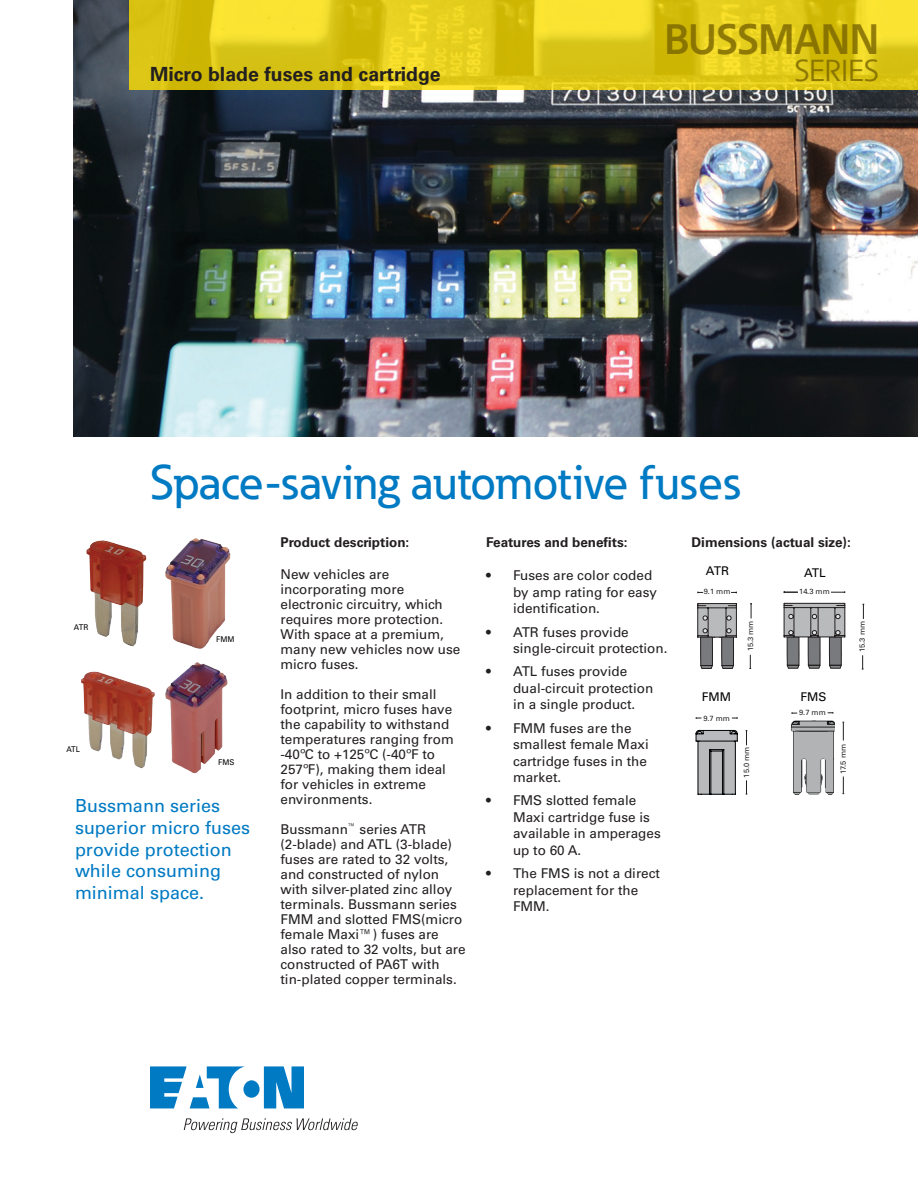
<style>
.page{position:relative;width:918px;height:1188px;background:#fff}
.page>*{position:absolute;margin:0;border:0;box-sizing:border-box;transform-origin:0 0}
.t1{font:500 48px "Eaton";color:#007ac3}
.t2{font:700 42px "Eaton";letter-spacing:.005em;color:#796400}
.t3{font:30px "Eaton";letter-spacing:-.005em;color:#796400}
.t4{font:700 19.5px "Univers LT Std";color:#231f20}
.t5{font:18px/21.6px "Univers LT Std";color:#007ac3}
.t6{font:13.5px/15px "Univers LT Std";color:#231f20}
.t7{font:700 13.5px "Univers LT Std";color:#231f20}
._00_Product__Line_3{font:12px "Univers LT Std";color:#000}
.t8{font:9px "Univers LT Std";letter-spacing:-.035em;color:#231f20}
._00_Product__Line_3-2{font:7.95px "Univers LT Std";color:#000;scale:.95 1}
._00_Product__Line_3-3{font:7.5px "Univers LT Std";color:#231f20}
</style>
<div class="page">
<img style="left:790px;top:720px;width:45px;height:75px">
<img style="left:86px;top:540px;width:61px;height:107px">
<img style="left:165px;top:538px;width:66px;height:111px">
<img style="left:73px;top:0;width:845px;height:436px">
<svg style="left:129px;top:0;width:789px;height:90px;background:#e0ca19"></svg>
<svg style="left:150px;top:1066px;width:154px;height:42px"></svg>
<svg style="left:184px;top:1118px;width:174px;height:15px"></svg>
<img style="left:81px;top:671px;width:74px;height:98px">
<svg style="left:749px;top:655px;width:2px;height:14px"></svg>
<svg style="left:750px;top:603px;width:2px;height:15px"></svg>
<svg style="left:698px;top:603px;width:39px;height:66px"></svg>
<svg style="left:831px;top:591px;width:14px;height:2px"></svg>
<svg style="left:784px;top:603px;width:61px;height:65px"></svg>
<svg style="left:784px;top:591px;width:14px;height:2px"></svg>
<svg style="left:863px;top:604px;width:1px;height:15px"></svg>
<svg style="left:862px;top:655px;width:2px;height:15px"></svg>
<svg style="left:696px;top:730px;width:41px;height:64px;background:#9c9ea0"></svg>
<svg style="left:732px;top:717px;width:6px;height:2px"></svg>
<svg style="left:746px;top:780px;width:1px;height:15px"></svg>
<svg style="left:746px;top:730px;width:1px;height:15px"></svg>
<img style="left:165px;top:662px;width:63px;height:112px">
<svg style="left:842px;top:777px;width:2px;height:17px"></svg>
<svg style="left:842px;top:722px;width:2px;height:19px"></svg>
<svg style="left:828px;top:712px;width:6px;height:2px"></svg>
<p class="t4" style="left:150px;top:63px;width:292px">Micro blade fuses and cartridge</p>
<h2 class="t2" style="left:664px;top:13px;width:216px">BUSSMANN</h2>
<h3 class="t3" style="left:795px;top:52px;width:86px">SERIES</h3>
<p class="t1" style="left:150px;top:453px;width:591px">Space-saving automotive fuses</p>
<p class="t7" style="left:486px;top:535px;width:143px">Features and benefits:</p>
<p class="t6" style="left:513px;top:567px;width:146px;line-height:16.5px;text-indent:-27px">• Fuses are color coded by amp rating for easy identification.</p>
<p class="t6" style="left:513px;top:624px;width:156px;line-height:16.5px;text-indent:-27px">• ATR fuses provide single-circuit protection.</p>
<p class="t6" style="left:513px;top:663px;width:142px;line-height:16.5px;text-indent:-27px">• ATL fuses provide dual-circuit protection in a single product.</p>
<p class="t6" style="left:513px;top:720px;width:137px;line-height:16.5px;text-indent:-27px">• FMM fuses are the smallest female Maxi cartridge fuses in the market.</p>
<p class="t6" style="left:513px;top:792px;width:149px;line-height:16.5px;text-indent:-27px">• FMS slotted female<br>Maxi cartridge fuse is available in amperages up to 60 A.</p>
<p class="t6" style="left:513px;top:865px;width:149px;line-height:16.5px;text-indent:-27px">• The FMS is not a direct replacement for the<br>FMM.</p>
<p class="t7" style="left:692px;top:535px;width:161px">Dimensions (actual size):</p>
<p class="_00_Product__Line_3" style="left:706px;top:564px;width:25px">ATR</p>
<p class="t7" style="left:280px;top:535px;width:130px">Product description:</p>
<p class="t6" style="left:280px;top:567px;width:181px">New vehicles are incorporating more electronic circuitry, which requires more protection.<br>With space at a premium, many new vehicles now use micro fuses.</p>
<p class="t6" style="left:280px;top:687px;width:175px">In addition to their small footprint, micro fuses have the capability to withstand temperatures ranging from -40oC to +125oC (-40oF to<br>257oF), making them ideal for vehicles in extreme environments.</p>
<p class="t6" style="left:280px;top:822px;width:187px">Bussmann<sup>™</sup> series ATR (2-blade) and ATL (3-blade) fuses are rated to 32 volts, and constructed of nylon with silver-plated zinc alloy terminals. Bussmann series<br>FMM and slotted FMS(micro female Maxi™) fuses are also rated to 32 volts, but are constructed of PA6T with</p>
<p class="t6" style="left:280px;top:972px;width:178px">tin-plated copper terminals.</p>
<p class="_00_Product__Line_3" style="left:804px;top:565px;width:23px">ATL</p>
<p class="_00_Product__Line_3-3" style="left:799px;top:587px;width:32px">14.3 mm</p>
<p class="_00_Product__Line_3-3" style="left:704px;top:587px;width:28px">9.1 mm</p>
<p class="_00_Product__Line_3-3" style="left:746px;top:651px;width:32px;rotate:-90deg">15.3 mm</p>
<p class="_00_Product__Line_3-2" style="left:74px;top:622px;width:17px">ATR</p>
<p class="_00_Product__Line_3-2" style="left:216px;top:634px;width:21px">FMM</p>
<p class="t8" style="left:806px;top:686px;width:18px">ATL</p>
<p class="t8" style="left:708px;top:687px;width:19px">ATR</p>
<p class="_00_Product__Line_3" style="left:702px;top:690px;width:31px">FMM</p>
<p class="_00_Product__Line_3" style="left:801px;top:690px;width:28px">FMS</p>
<p class="_00_Product__Line_3-3" style="left:799px;top:708px;width:28px">9.7 mm</p>
<p class="_00_Product__Line_3-3" style="left:703px;top:714px;width:28px">9.7 mm</p>
<p class="_00_Product__Line_3-3" style="left:839px;top:774px;width:31px;rotate:-90deg">17.5 mm</p>
<p class="_00_Product__Line_3-2" style="left:66px;top:745px;width:16px">ATL</p>
<p class="_00_Product__Line_3-3" style="left:742px;top:778px;width:32px;rotate:-90deg">15.0 mm</p>
<p class="_00_Product__Line_3-2" style="left:218px;top:757px;width:19px">FMS</p>
<p class="t5" style="left:75px;top:795px;width:177px">Bussmann series superior micro fuses provide protection while consuming minimal space.</p>
<p class="_00_Product__Line_3-3" style="left:858px;top:652px;width:32px;rotate:-90deg">15.3 mm</p>
</div>
